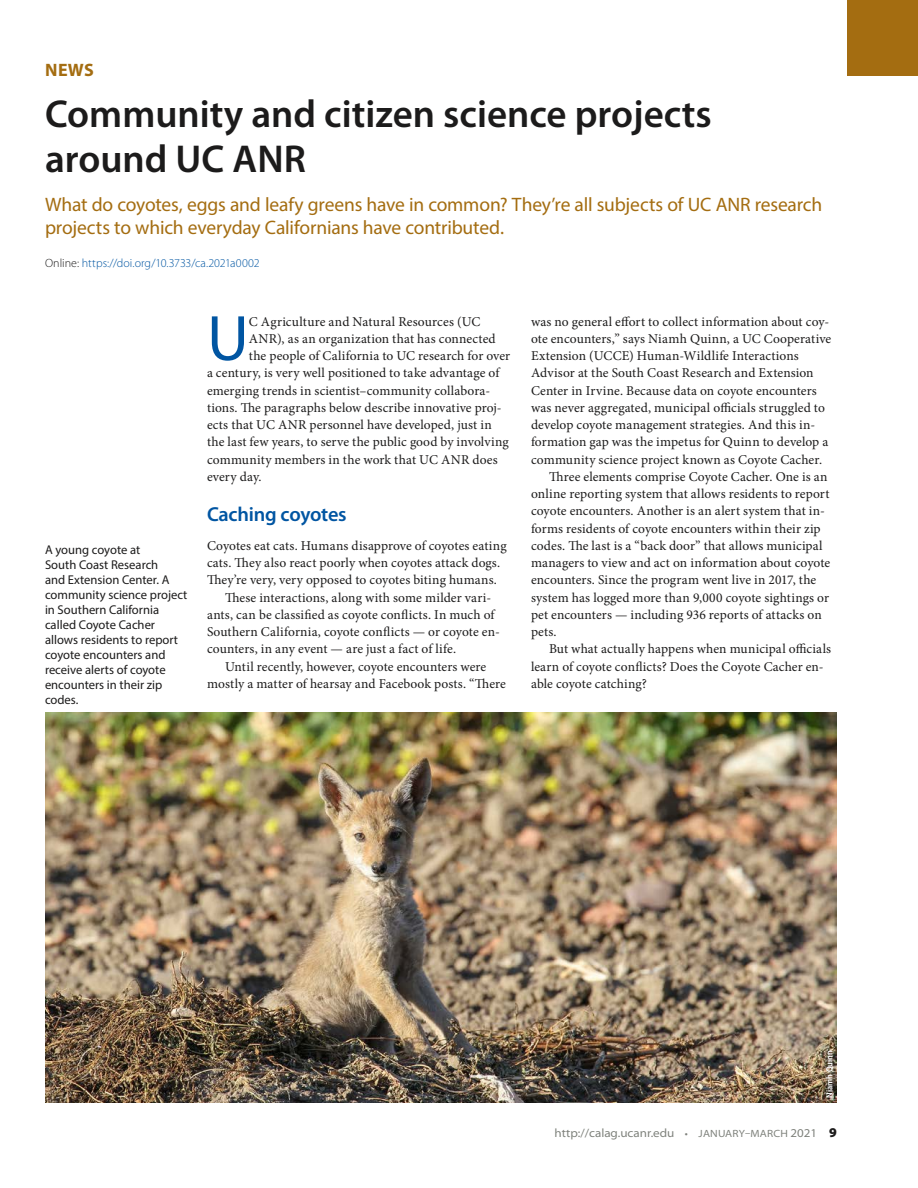
<style>
.page{position:relative;width:918px;height:1188px;background:#fff}
.page>*{position:absolute;margin:0;border:0;box-sizing:border-box;transform-origin:0 0}
.P1_init_cap_3-line{font:64.65px "Myriad Pro";color:#0055a2}
.t1{font:600 39px/45px "Myriad Pro";color:#1c1b1b}
.t2{font:600 20.25px "Myriad Pro";letter-spacing:-.01em;color:#0055a2}
.TOC_desc{font:19.5px/22.5px "Myriad Pro";letter-spacing:-.01em;color:#a46d11}
.slug{font:700 18px "Myriad Pro";color:#a46d11}
.P2{font:13.5px/17.2px "Minion Pro";letter-spacing:.005em;color:#1c1b1b}
.P1_init_cap_3-line-2{font:13.5px "Minion Pro";letter-spacing:.01em;color:#1c1b1b}
.P1{font:13.5px/17.2px "Minion Pro";letter-spacing:.005em;color:#1c1b1b}
.CP_photo{font:12.75px/15px "Myriad Pro";color:#1c1b1b}
.Pub_info__DOI{font:300 12px "Myriad Pro";letter-spacing:.005em;color:#0055a2}
.t3{font:semi-expanded 12px "Myriad Pro";color:#7e817b}
.t4{font:600 semi-condensed 9px "Myriad Pro";color:#fff}
.s1{color:#1c1b1b}
.s2{font-size:10.5px}
.s3{font-weight:900;font-stretch:normal;font-size:13.5px;color:#1c1b1b}
</style>
<div class="page">
<div style="left:847px;top:0;width:71px;height:76px;background:#a46d11"></div>
<img style="left:45px;top:713px;width:792px;height:389px">
<div style="left:826px;top:1051px;width:11px;height:49px;background:#1c1b1b;opacity:.35"></div>
<h1 class="slug" style="left:45px;top:58px;width:50px">NEWS</h1>
<h1 class="t1" style="left:45px;top:91px;width:668px">Community and citizen science projects around UC ANR</h1>
<h2 class="TOC_desc" style="left:45px;top:193px;width:779px">What do coyotes, eggs and leafy greens have in common? They’re all subjects of UC ANR research projects to which everyday Californians have contributed.</h2>
<p class="Pub_info__DOI" style="left:45px;top:255px;width:216px"><span class="s1">Online:</span> https://doi.org/10.3733/ca.2021a0002</p>
<p class="CP_photo" style="left:45px;top:542px;width:144px">A young coyote at<br>South Coast Research<br>and Extension Center. A community science project in Southern California called Coyote Cacher allows residents to report coyote encounters and receive alerts of coyote encounters in their zip codes.</p>
<p class="P1_init_cap_3-line" style="left:207px;top:298px;width:43px">U</p>
<p class="P1_init_cap_3-line-2" style="left:249px;top:312px;width:233px">C Agriculture and Natural Resources (UC</p>
<p class="P1_init_cap_3-line-2" style="left:249px;top:329px;width:248px">ANR), as an organization that has connected</p>
<p class="P1_init_cap_3-line-2" style="left:249px;top:347px;width:263px">the people of California to UC research for over</p>
<p class="P1_init_cap_3-line-2" style="left:207px;top:364px;width:294px">a century, is very well positioned to take advantage of</p>
<p class="P1_init_cap_3-line-2" style="left:207px;top:381px;width:285px">emerging trends in scientist–community collabora-</p>
<p class="P1_init_cap_3-line-2" style="left:207px;top:398px;width:296px">tions. The paragraphs below describe innovative proj-</p>
<p class="P1_init_cap_3-line-2" style="left:207px;top:416px;width:286px">ects that UC ANR personnel have developed, just in</p>
<p class="P1_init_cap_3-line-2" style="left:207px;top:433px;width:303px">the last few years, to serve the public good by involving</p>
<p class="P1_init_cap_3-line-2" style="left:207px;top:450px;width:292px">community members in the work that UC ANR does</p>
<p class="P1_init_cap_3-line-2" style="left:207px;top:467px;width:56px">every day.</p>
<h2 class="t2" style="left:207px;top:501px;width:141px">Caching coyotes</h2>
<p class="P1" style="left:207px;top:537px;width:301px">Coyotes eat cats. Humans disapprove of coyotes eating cats. They also react poorly when coyotes attack dogs.<br>They’re very, very opposed to coyotes biting humans.</p>
<p class="P2" style="left:207px;top:589px;width:294px;text-indent:18px">These interactions, along with some milder vari&shy;ants, can be classified as coyote conflicts. In much of Southern California, coyote conflicts — or coyote en&shy;counters, in any event — are just a fact of life.</p>
<p class="P2" style="left:207px;top:658px;width:300px;text-align:center">Until recently, however, coyote encounters were mostly a matter of hearsay and Facebook posts. “There</p>
<p class="P2" style="left:531px;top:313px;width:302px">was no general effort to collect information about coy&shy;ote encounters,” says Niamh Quinn, a UC Cooperative Extension (UCCE) Human-Wildlife Interactions Advisor at the South Coast Research and Extension Center in Irvine. Because data on coyote encounters was never aggregated, municipal officials struggled to develop coyote management strategies. And this in&shy;formation gap was the impetus for Quinn to develop a community science project known as Coyote Cacher.</p>
<p class="P2" style="left:531px;top:468px;width:301px;text-indent:18px">Three elements comprise Coyote Cacher. One is an online reporting system that allows residents to report coyote encounters. Another is an alert system that in&shy;forms residents of coyote encounters within their zip codes. The last is a “back door” that allows municipal managers to view and act on information about coyote encounters. Since the program went live in 2017, the system has logged more than 9,000 coyote sightings or pet encounters — including 936 reports of attacks on pets.</p>
<p class="P2" style="left:531px;top:640px;width:302px;text-indent:18px">But what actually happens when municipal officials learn of coyote conflicts? Does the Coyote Cacher en&shy;able coyote catching?</p>
<p class="t4" style="left:824px;top:1098px;width:49px;rotate:-90deg">Niamh Quinn</p>
<p class="t3" style="left:555px;top:1126px;width:284px">http://calag.ucanr.edu <span class="s2">• JANUARY–MARCH</span> 2021 <span class="s3">9</span></p>
</div>
